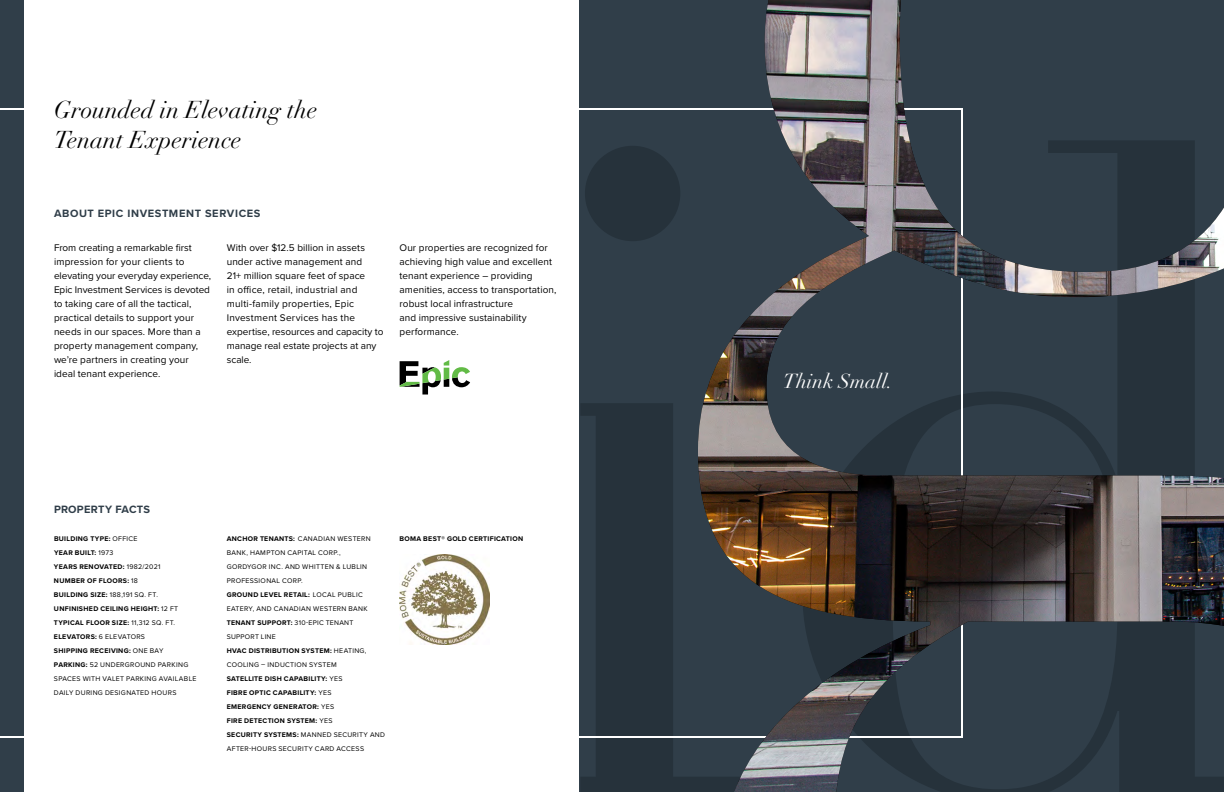
<style>
.page{position:relative;width:1224px;height:792px;background:#fff}
.page>*{position:absolute;margin:0;border:0;box-sizing:border-box;transform-origin:0 0}
.t1{font:italic 24px/30px "Didot LT Pro";color:#000}
.t2{font:italic 20px "Didot LT Pro";color:#fff}
.t3{font:700 11px "Proxima Nova";letter-spacing:.05em;color:#303e49}
.t4{font:700 11px "Proxima Nova";letter-spacing:.02em;color:#303e49}
.t5{font:10px/14px "Proxima Nova";letter-spacing:.005em;color:#000}
.t6{font:7px/14px "Proxima Nova";letter-spacing:.045em;color:#000}
.t7{font:700 7px/14px "Proxima Nova";letter-spacing:.04em;color:#000}
.s1{font-weight:400}
.s2{font-weight:700}
</style>
<div class="page">
<div style="left:0;top:0;width:23px;height:792px;background:#303e49"></div>
<div style="left:580px;top:0;width:644px;height:792px;background:#303e49"></div>
<div style="left:585px;top:146px;width:95px;height:95px;background:#26323b;border-radius:50%"></div>
<svg style="left:581px;top:403px;width:117px;height:389px;fill:#26323b"></svg>
<svg style="left:0;top:108px;width:24px;height:630px"></svg>
<img style="left:698px;top:0;width:526px;height:792px">
<svg style="left:400px;top:360px;width:70px;height:35px"></svg>
<img style="left:400px;top:554px;width:90px;height:91px">
<h1 class="t1" style="left:54px;top:95px;width:265px">Grounded in Elevating the<br>Tenant Experience</h1>
<p class="t3" style="left:54px;top:206px;width:208px">ABOUT EPIC INVESTMENT SERVICES</p>
<p class="t5" style="left:54px;top:240px;width:159px">From creating a remarkable first impression for your clients to elevating your everyday experience,<br>Epic Investment Services is devoted to taking care of all the tactical, practical details to support your needs in our spaces. More than a property management company, we’re partners in creating your ideal tenant experience.</p>
<p class="t5" style="left:227px;top:240px;width:158px">With over $12.5 billion in assets under active management and<br>21+ million square feet of space<br>in office, retail, industrial and multi-family properties, Epic<br>Investment Services has the expertise, resources and capacity to manage real estate projects at any scale.</p>
<p class="t5" style="left:400px;top:240px;width:158px">Our properties are recognized for achieving high value and excellent tenant experience – providing amenities, access to transportation, robust local infrastructure<br>and impressive sustainability performance.</p>
<p class="t4" style="left:54px;top:501px;width:98px">PROPERTY FACTS</p>
<p class="t7" style="left:54px;top:531px;width:144px">BUILDING TYPE: <span class="s1">OFFICE<br></span>YEAR BUILT: <span class="s1">1973<br></span>YEARS RENOVATED: <span class="s1">1982/2021<br></span>NUMBER OF FLOORS: <span class="s1">18<br></span>BUILDING SIZE: <span class="s1">188,191 SQ. FT.<br></span>UNFINISHED CEILING HEIGHT: <span class="s1">12 FT<br></span>TYPICAL FLOOR SIZE: <span class="s1">11,312 SQ. FT.<br></span>ELEVATORS: <span class="s1">6 ELEVATORS<br></span>SHIPPING RECEIVING: <span class="s1">ONE BAY<br></span>PARKING: <span class="s1">52 UNDERGROUND PARKING<br>SPACES WITH VALET PARKING AVAILABLE<br>DAILY DURING DESIGNATED HOURS</span></p>
<p class="t6" style="left:227px;top:531px;width:160px"><span class="s2">ANCHOR TENANTS:</span> CANADIAN WESTERN<br>BANK, HAMPTON CAPITAL CORP.,<br>GORDYGOR INC. AND WHITTEN &amp; LUBLIN<br>PROFESSIONAL CORP.<br><span class="s2">GROUND LEVEL RETAIL:</span> LOCAL PUBLIC<br>EATERY, AND CANADIAN WESTERN BANK<br><span class="s2">TENANT SUPPORT:</span> 310-EPIC TENANT<br>SUPPORT LINE<br><span class="s2">HVAC DISTRIBUTION SYSTEM:</span> HEATING,<br>COOLING – INDUCTION SYSTEM<br><span class="s2">SATELLITE DISH CAPABILITY:</span> YES<br><span class="s2">FIBRE OPTIC CAPABILITY:</span> YES<br><span class="s2">EMERGENCY GENERATOR:</span> YES<br><span class="s2">FIRE DETECTION SYSTEM:</span> YES<br><span class="s2">SECURITY SYSTEMS:</span> MANNED SECURITY AND<br>AFTER-HOURS SECURITY CARD ACCESS</p>
<p class="t7" style="left:400px;top:531px;width:125px">BOMA BEST® GOLD CERTIFICATION</p>
<h2 class="t2" style="left:783px;top:369px;width:111px">Think Small.</h2>
</div>
